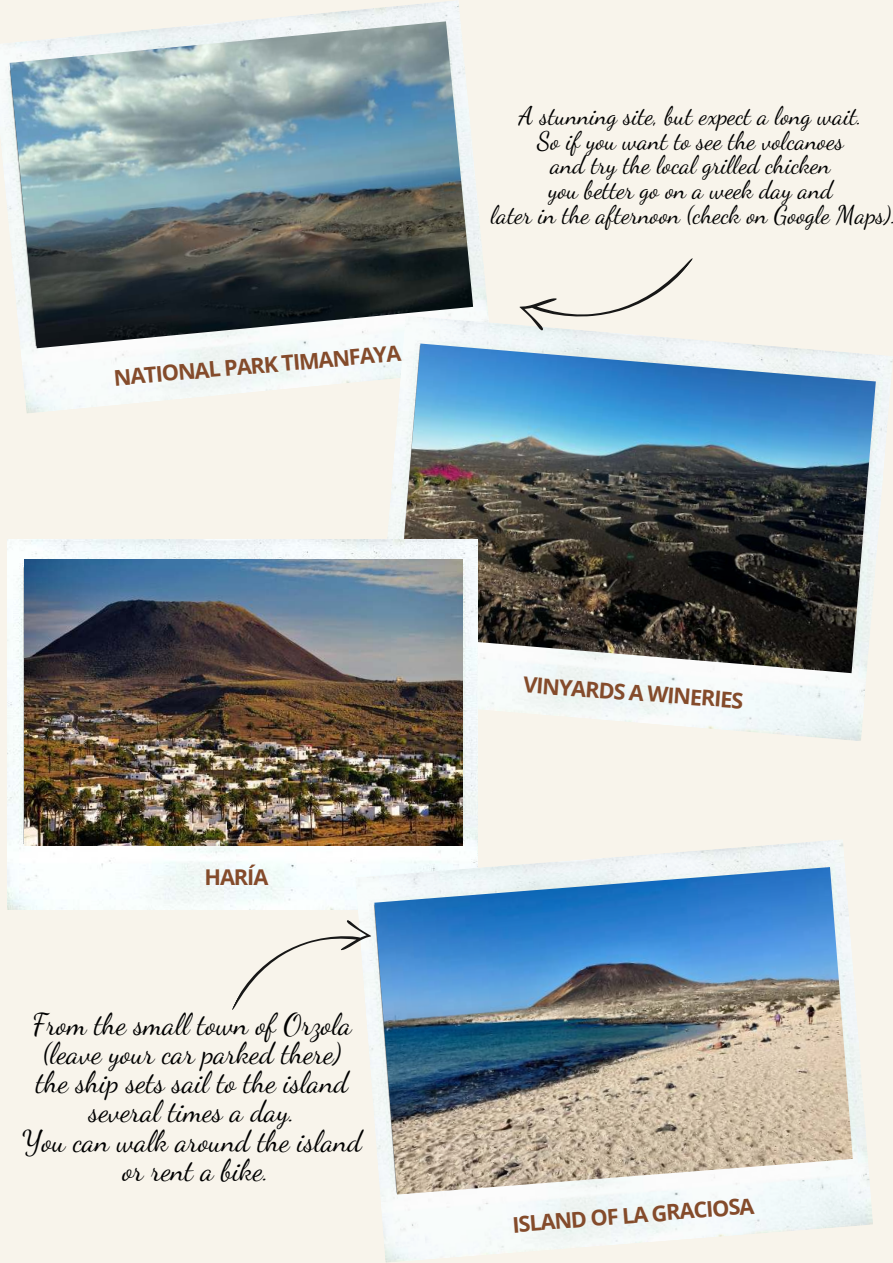
<style>
.page{position:relative;width:893px;height:1263px;background:#f8f4eb}
.page>*{position:absolute;margin:0;border:0;box-sizing:border-box;transform-origin:0 0}
.t1{font:29.4px/29.2px "Dancing Script";color:#000;text-align:center}
.t2{font:24.9px/24.8px "Dancing Script";color:#000;text-align:center}
.t3{font:700 21.75px "Open Sans";letter-spacing:-.05em;color:#844b2b}
</style>
<div class="page">
<img style="left:0;top:1px;width:488px;height:412px">
<img style="left:10px;top:21px;width:463px;height:327px">
<img style="left:373px;top:315px;width:520px;height:426px">
<img style="left:396px;top:343px;width:480px;height:330px">
<img style="left:8px;top:539px;width:469px;height:371px">
<img style="left:24px;top:559px;width:438px;height:286px">
<img style="left:355px;top:839px;width:518px;height:424px">
<img style="left:374px;top:867px;width:479px;height:327px">
<svg style="left:519px;top:258px;width:174px;height:73px"></svg>
<svg style="left:232px;top:919px;width:139px;height:91px"></svg>
<p class="t3" style="left:113px;top:363px;width:290px;rotate:-5deg">NATIONAL PARK TIMANFAYA</p>
<p class="t2" style="left:491px;top:101px;width:407px">A stunning site, but expect a long wait.<br>So if you want to see the volcanoes<br>and try the local grilled chicken<br>you better go on a week day and<br>later in the afternoon (check on Google Maps).</p>
<p class="t3" style="left:204px;top:862px;width:65px">HARÍA</p>
<p class="t1" style="left:22px;top:1007px;width:341px">From the small town of Orzola (leave your car parked there)<br>the ship sets sail to the island several times a day.<br>You can walk around the island or rent a bike.</p>
<p class="t3" style="left:524px;top:670px;width:222px;rotate:4deg">VINYARDS A WINERIES</p>
<p class="t3" style="left:511px;top:1211px;width:244px;rotate:-5deg">ISLAND OF LA GRACIOSA</p>
</div>
